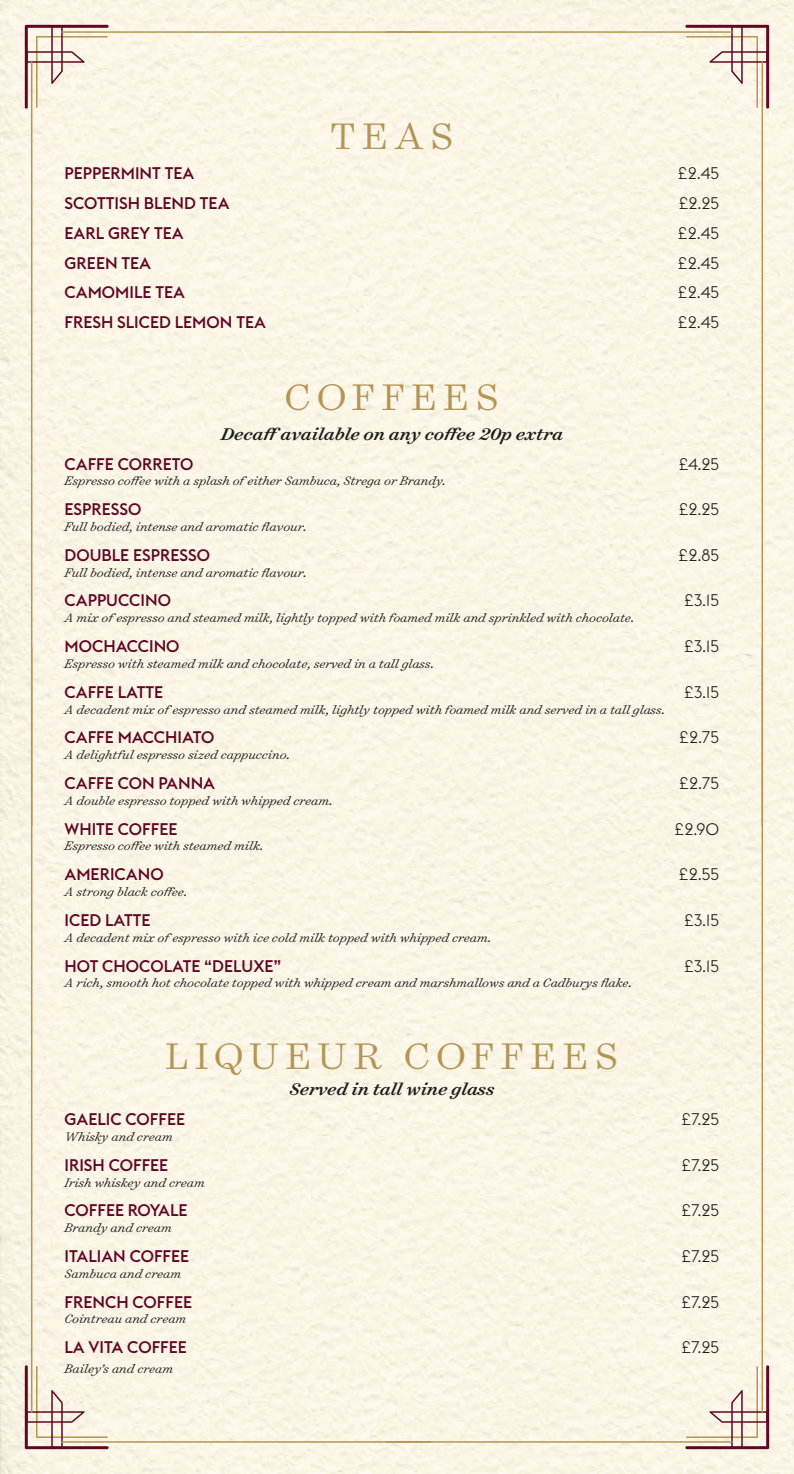
<style>
.page{position:relative;width:794px;height:1474px;background:#fff}
.page>*{position:absolute;margin:0;border:0;box-sizing:border-box;transform-origin:0 0}
.t1{font:300 42px "Surveyor Text";letter-spacing:.145em;color:#b59555}
.t2{font:italic 500 19.25px "Surveyor Text";color:#1d1d1b}
.t3{font:500 16.62px "Euclid Flex";color:#600724}
.t4{font:300 16.62px "Euclid Flex";letter-spacing:-.03em;color:#1d1d1b}
.t5{font:italic 300 14px "Surveyor Text";color:#1d1d1b}
</style>
<div class="page">
<div style="left:0;top:0;width:794px;height:1473px;background:#fbf5e6"></div>
<svg style="left:685px;top:25px;width:84px;height:84px"></svg>
<hr style="left:761px;top:61px;width:2px;height:765px;background:#b59555">
<hr style="left:385px;top:31px;width:347px;height:2px;background:#b59555">
<svg style="left:25px;top:25px;width:84px;height:84px"></svg>
<hr style="left:31px;top:61px;width:1px;height:765px;background:#b59555">
<hr style="left:61px;top:31px;width:370px;height:2px;background:#b59555">
<svg style="left:685px;top:1365px;width:84px;height:84px"></svg>
<hr style="left:761px;top:647px;width:2px;height:765px;background:#b59555">
<hr style="left:385px;top:1441px;width:347px;height:1px;background:#b59555">
<svg style="left:25px;top:1365px;width:84px;height:84px"></svg>
<hr style="left:31px;top:647px;width:1px;height:765px;background:#b59555">
<hr style="left:61px;top:1441px;width:370px;height:1px;background:#b59555">
<h1 class="t1" style="left:330px;top:110px;width:126px">TEAS</h1>
<p class="t3" style="left:64px;top:163px;width:131px">PEPPERMINT TEA</p>
<p class="t4" style="left:677px;top:163px;width:43px">£2.45</p>
<p class="t3" style="left:64px;top:193px;width:166px">SCOTTISH BLEND TEA</p>
<p class="t4" style="left:678px;top:193px;width:43px">£2.25</p>
<p class="t3" style="left:64px;top:223px;width:121px">EARL GREY TEA</p>
<p class="t4" style="left:677px;top:223px;width:43px">£2.45</p>
<p class="t3" style="left:64px;top:253px;width:88px">GREEN TEA</p>
<p class="t4" style="left:677px;top:253px;width:43px">£2.45</p>
<p class="t3" style="left:64px;top:282px;width:122px">CAMOMILE TEA</p>
<p class="t4" style="left:677px;top:283px;width:43px">£2.45</p>
<p class="t3" style="left:64px;top:312px;width:203px">FRESH SLICED LEMON TEA</p>
<p class="t4" style="left:677px;top:313px;width:43px">£2.45</p>
<h1 class="t1" style="left:284px;top:371px;width:216px">COFFEES</h1>
<h2 class="t2" style="left:221px;top:421px;width:343px">Decaff available on any coffee 20p extra</h2>
<p class="t3" style="left:64px;top:453px;width:130px">CAFFE CORRETO</p>
<p class="t4" style="left:678px;top:454px;width:43px">£4.25</p>
<p class="t5" style="left:64px;top:472px;width:383px">Espresso coffee with a splash of either Sambuca, Strega or Brandy.</p>
<p class="t3" style="left:64px;top:499px;width:78px">ESPRESSO</p>
<p class="t4" style="left:678px;top:499px;width:43px">£2.25</p>
<p class="t5" style="left:64px;top:517px;width:244px">Full bodied, intense and aromatic flavour.</p>
<p class="t3" style="left:64px;top:545px;width:147px">DOUBLE ESPRESSO</p>
<p class="t4" style="left:678px;top:545px;width:43px">£2.85</p>
<p class="t5" style="left:64px;top:563px;width:244px">Full bodied, intense and aromatic flavour.</p>
<p class="t3" style="left:64px;top:590px;width:108px">CAPPUCCINO</p>
<p class="t4" style="left:684px;top:591px;width:37px">£3.15</p>
<p class="t5" style="left:64px;top:608px;width:571px">A mix of espresso and steamed milk, lightly topped with foamed milk and sprinkled with chocolate.</p>
<p class="t3" style="left:64px;top:636px;width:117px">MOCHACCINO</p>
<p class="t4" style="left:684px;top:636px;width:37px">£3.15</p>
<p class="t5" style="left:64px;top:654px;width:371px">Espresso with steamed milk and chocolate, served in a tall glass.</p>
<p class="t3" style="left:64px;top:682px;width:100px">CAFFE LATTE</p>
<p class="t4" style="left:684px;top:682px;width:37px">£3.15</p>
<p class="t5" style="left:64px;top:700px;width:602px">A decadent mix of espresso and steamed milk, lightly topped with foamed milk and served in a tall glass.</p>
<p class="t3" style="left:64px;top:727px;width:151px">CAFFE MACCHIATO</p>
<p class="t4" style="left:679px;top:728px;width:42px">£2.75</p>
<p class="t5" style="left:64px;top:745px;width:227px">A delightful espresso sized cappuccino.</p>
<p class="t3" style="left:64px;top:773px;width:152px">CAFFE CON PANNA</p>
<p class="t4" style="left:679px;top:773px;width:42px">£2.75</p>
<p class="t5" style="left:64px;top:791px;width:269px">A double espresso topped with whipped cream.</p>
<p class="t3" style="left:64px;top:818px;width:114px">WHITE COFFEE</p>
<p class="t4" style="left:674px;top:819px;width:47px">£2.90</p>
<p class="t5" style="left:64px;top:837px;width:200px">Espresso coffee with steamed milk.</p>
<p class="t3" style="left:64px;top:864px;width:101px">AMERICANO</p>
<p class="t4" style="left:678px;top:864px;width:43px">£2.55</p>
<p class="t5" style="left:64px;top:882px;width:124px">A strong black coffee.</p>
<p class="t3" style="left:64px;top:910px;width:88px">ICED LATTE</p>
<p class="t4" style="left:684px;top:910px;width:37px">£3.15</p>
<p class="t5" style="left:64px;top:928px;width:428px">A decadent mix of espresso with ice cold milk topped with whipped cream.</p>
<p class="t3" style="left:64px;top:955px;width:218px">HOT CHOCOLATE “DELUXE”</p>
<p class="t4" style="left:684px;top:956px;width:37px">£3.15</p>
<p class="t5" style="left:64px;top:973px;width:569px">A rich, smooth hot chocolate topped with whipped cream and marshmallows and a Cadburys flake.</p>
<h1 class="t1" style="left:165px;top:1030px;width:455px">LIQUEUR COFFEES</h1>
<h2 class="t2" style="left:289px;top:1076px;width:207px">Served in tall wine glass</h2>
<p class="t3" style="left:64px;top:1109px;width:122px">GAELIC COFFEE</p>
<p class="t4" style="left:681px;top:1109px;width:40px">£7.25</p>
<p class="t5" style="left:64px;top:1127px;width:110px">Whisky and cream</p>
<p class="t3" style="left:64px;top:1154px;width:105px">IRISH COFFEE</p>
<p class="t4" style="left:681px;top:1155px;width:40px">£7.25</p>
<p class="t5" style="left:64px;top:1173px;width:142px">Irish whiskey and cream</p>
<p class="t3" style="left:64px;top:1200px;width:125px">COFFEE ROYALE</p>
<p class="t4" style="left:681px;top:1200px;width:40px">£7.25</p>
<p class="t5" style="left:64px;top:1218px;width:109px">Brandy and cream</p>
<p class="t3" style="left:64px;top:1246px;width:126px">ITALIAN COFFEE</p>
<p class="t4" style="left:681px;top:1246px;width:40px">£7.25</p>
<p class="t5" style="left:64px;top:1264px;width:118px">Sambuca and cream</p>
<p class="t3" style="left:64px;top:1291px;width:129px">FRENCH COFFEE</p>
<p class="t4" style="left:681px;top:1292px;width:40px">£7.25</p>
<p class="t5" style="left:64px;top:1309px;width:123px">Cointreau and cream</p>
<p class="t3" style="left:64px;top:1337px;width:124px">LA VITA COFFEE</p>
<p class="t4" style="left:681px;top:1337px;width:40px">£7.25</p>
<p class="t5" style="left:64px;top:1359px;width:110px">Bailey’s and cream</p>
</div>
